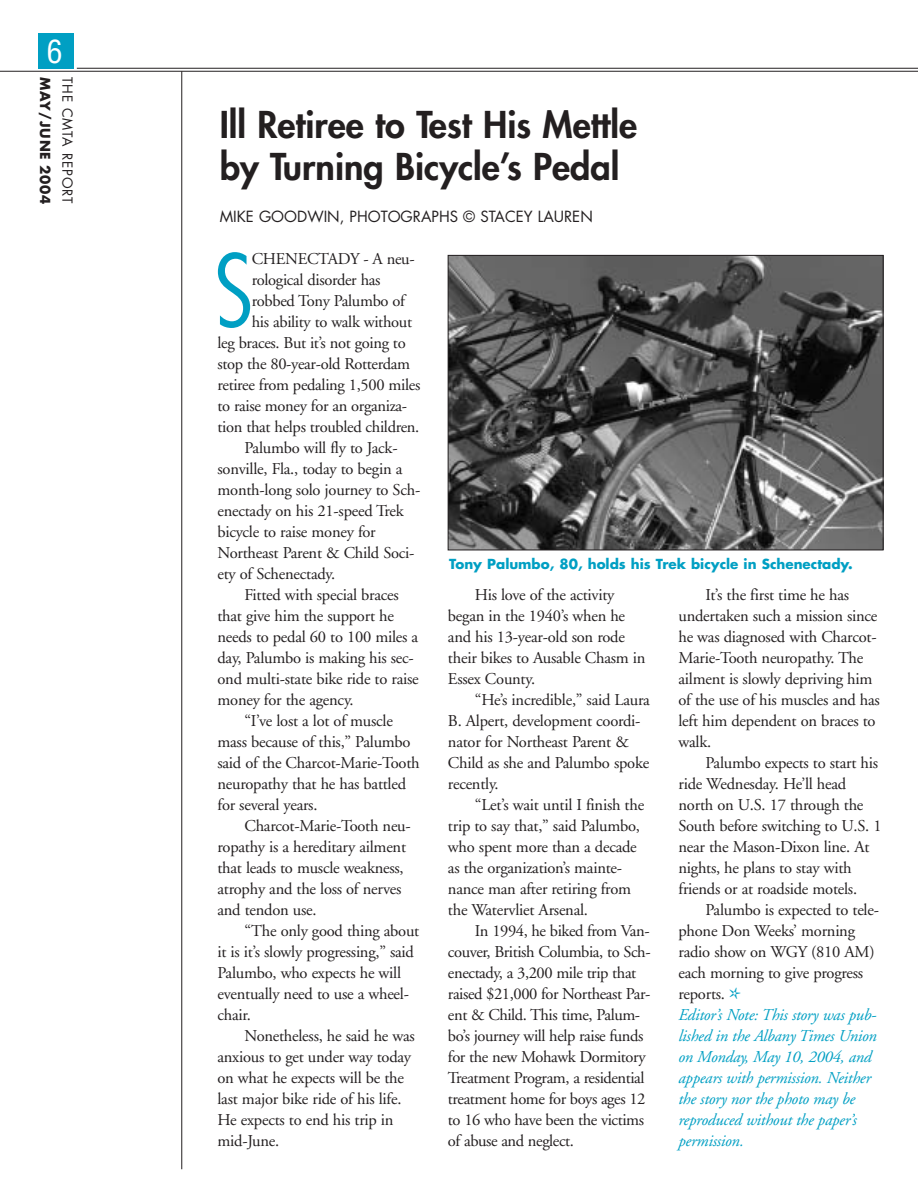
<style>
.page{position:relative;width:918px;height:1188px;background:#fff}
.page>*{position:absolute;margin:0;border:0;box-sizing:border-box;transform-origin:0 0}
.t1{font:300 condensed 98.1px "Futura";color:#009fc3}
.t2{font:800 36px/42px "Futura";color:#231f20}
.t3{font:condensed 31.5px "Helvetica";color:#fff}
.t4{font:16.5px/21px "Adobe Garamond";letter-spacing:-.015em;color:#231f20}
.t5{font:italic 16.5px/21px "Adobe Garamond";letter-spacing:-.015em;color:#009fc3}
.t6{font:15px "Futura";color:#231f20}
.t7{font:700 13.5px "Futura";color:#009fc3}
.t8{font:13.5px "Futura";letter-spacing:.06em;color:#231f20}
.t9{font:700 13.5px "Futura";letter-spacing:.07em;color:#231f20}
.s1{font-style:normal;color:#231f20}
</style>
<div class="page">
<div style="left:38px;top:34px;width:36px;height:35px;background:#009fc3"></div>
<hr style="left:181px;top:71px;width:1px;height:1098px;background:#231f20">
<hr style="left:0;top:71px;width:918px;height:1px;background:#231f20">
<hr style="left:77px;top:68px;width:841px;height:1px;background:#231f20">
<img style="left:450px;top:257px;width:432px;height:291px">
<div style="left:448px;top:255px;width:436px;height:295px;border:1px solid #231f20"></div>
<h3 class="t3" style="left:47px;top:39px;width:17px">6</h3>
<p class="t9" style="left:51px;top:77px;width:129px;rotate:90deg">MAY/JUNE 2004</p>
<p class="t8" style="left:74px;top:77px;width:127px;rotate:90deg">THE CMTA REPORT</p>
<h2 class="t2" style="left:220px;top:106px;width:419px">Ill Retiree to Test His Mettle by Turning Bicycle’s Pedal</h2>
<p class="t6" style="left:220px;top:210px;width:375px">MIKE GOODWIN, PHOTOGRAPHS © STACEY LAUREN</p>
<h1 class="t1" style="left:215px;top:249px;width:40px">S</h1>
<p class="t4" style="left:252px;top:250px;width:164px">CHENECTADY - A neu-</p>
<p class="t4" style="left:252px;top:271px;width:130px">rological disorder has</p>
<p class="t4" style="left:252px;top:292px;width:155px">robbed Tony Palumbo of</p>
<p class="t4" style="left:252px;top:313px;width:162px">his ability to walk without</p>
<p class="t4" style="left:218px;top:334px;width:190px">leg braces. But it’s not going to</p>
<p class="t4" style="left:218px;top:355px;width:194px">stop the 80-year-old Rotterdam</p>
<p class="t4" style="left:218px;top:376px;width:204px">retiree from pedaling 1,500 miles</p>
<p class="t4" style="left:218px;top:397px;width:191px">to raise money for an organiza-</p>
<p class="t4" style="left:218px;top:418px;width:203px">tion that helps troubled children.</p>
<p class="t4" style="left:245px;top:439px;width:155px">Palumbo will fly to Jack-</p>
<p class="t4" style="left:218px;top:460px;width:186px">sonville, Fla., today to begin a</p>
<p class="t4" style="left:218px;top:481px;width:204px">month-long solo journey to Sch-</p>
<p class="t4" style="left:218px;top:502px;width:188px">enectady on his 21-speed Trek</p>
<p class="t4" style="left:218px;top:523px;width:160px">bicycle to raise money for</p>
<p class="t4" style="left:218px;top:544px;width:198px">Northeast Parent &amp; Child Soci-</p>
<p class="t4" style="left:218px;top:565px;width:119px">ety of Schenectady.</p>
<p class="t4" style="left:245px;top:586px;width:156px">Fitted with special braces</p>
<p class="t4" style="left:218px;top:607px;width:178px">that give him the support he</p>
<p class="t4" style="left:218px;top:628px;width:202px">needs to pedal 60 to 100 miles a</p>
<p class="t4" style="left:218px;top:649px;width:198px">day, Palumbo is making his sec-</p>
<p class="t4" style="left:218px;top:670px;width:203px">ond multi-state bike ride to raise</p>
<p class="t4" style="left:218px;top:691px;width:138px">money for the agency.</p>
<p class="t4" style="left:245px;top:712px;width:150px">“I’ve lost a lot of muscle</p>
<p class="t4" style="left:218px;top:733px;width:195px">mass because of this,” Palumbo</p>
<p class="t4" style="left:218px;top:754px;width:204px">said of the Charcot-Marie-Tooth</p>
<p class="t4" style="left:218px;top:775px;width:190px">neuropathy that he has battled</p>
<p class="t4" style="left:218px;top:796px;width:102px">for several years.</p>
<p class="t4" style="left:245px;top:817px;width:168px">Charcot-Marie-Tooth neu-</p>
<p class="t4" style="left:218px;top:838px;width:190px">ropathy is a hereditary ailment</p>
<p class="t4" style="left:218px;top:859px;width:188px">that leads to muscle weakness,</p>
<p class="t4" style="left:218px;top:880px;width:185px">atrophy and the loss of nerves</p>
<p class="t4" style="left:218px;top:901px;width:101px">and tendon use.</p>
<p class="t4" style="left:245px;top:922px;width:176px">“The only good thing about</p>
<p class="t4" style="left:218px;top:943px;width:198px">it is it’s slowly progressing,” said</p>
<p class="t4" style="left:218px;top:964px;width:185px">Palumbo, who expects he will</p>
<p class="t4" style="left:218px;top:985px;width:193px">eventually need to use a wheel-</p>
<p class="t4" style="left:218px;top:1006px;width:35px">chair.</p>
<p class="t4" style="left:245px;top:1027px;width:172px">Nonetheless, he said he was</p>
<p class="t4" style="left:218px;top:1048px;width:195px">anxious to get under way today</p>
<p class="t4" style="left:218px;top:1069px;width:188px">on what he expects will be the</p>
<p class="t4" style="left:218px;top:1090px;width:185px">last major bike ride of his life.</p>
<p class="t4" style="left:218px;top:1111px;width:178px">He expects to end his trip in</p>
<p class="t4" style="left:218px;top:1132px;width:63px">mid-June.</p>
<p class="t7" style="left:449px;top:558px;width:405px">Tony Palumbo, 80, holds his Trek bicycle in Schenectady.</p>
<p class="t4" style="left:448px;top:586px;width:199px;text-indent:27px">His love of the activity began in the 1940’s when he and his 13-year-old son rode their bikes to Ausable Chasm in<br>Essex County.</p>
<p class="t4" style="left:448px;top:691px;width:203px;text-indent:27px">“He’s incredible,” said Laura<br>B. Alpert, development coordi&shy;nator for Northeast Parent &amp;<br>Child as she and Palumbo spoke recently.</p>
<p class="t4" style="left:448px;top:796px;width:198px;text-indent:27px">“Let’s wait until I finish the trip to say that,” said Palumbo, who spent more than a decade as the organization’s mainte&shy;nance man after retiring from the Watervliet Arsenal.</p>
<p class="t4" style="left:448px;top:922px;width:204px;text-indent:27px">In 1994, he biked from Van&shy;couver, British Columbia, to Sch&shy;enectady, a 3,200 mile trip that raised $21,000 for Northeast Par&shy;ent &amp; Child. This time, Palum&shy;bo’s journey will help raise funds for the new Mohawk Dormitory<br>Treatment Program, a residential treatment home for boys ages 12 to 16 who have been the victims of abuse and neglect.</p>
<p class="t4" style="left:678px;top:586px;width:203px;text-indent:27px">It’s the first time he has undertaken such a mission since he was diagnosed with Charcot-<br>Marie-Tooth neuropathy. The ailment is slowly depriving him of the use of his muscles and has left him dependent on braces to walk.</p>
<p class="t4" style="left:678px;top:754px;width:205px;text-indent:27px">Palumbo expects to start his ride Wednesday. He’ll head north on U.S. 17 through the<br>South before switching to U.S. 1 near the Mason-Dixon line. At nights, he plans to stay with friends or at roadside motels.</p>
<p class="t5" style="left:678px;top:901px;width:202px;text-indent:27px"><span class="s1">Palumbo is expected to tele&shy;phone Don Weeks’ morning radio show on WGY (810 AM) each morning to give progress reports.</span> ✲<br>Editor’s Note: This story was pub&shy;lished in the Albany Times Union on Monday, May 10, 2004, and appears with permission. Neither the story nor the photo may be reproduced without the paper’s permission.</p>
</div>
